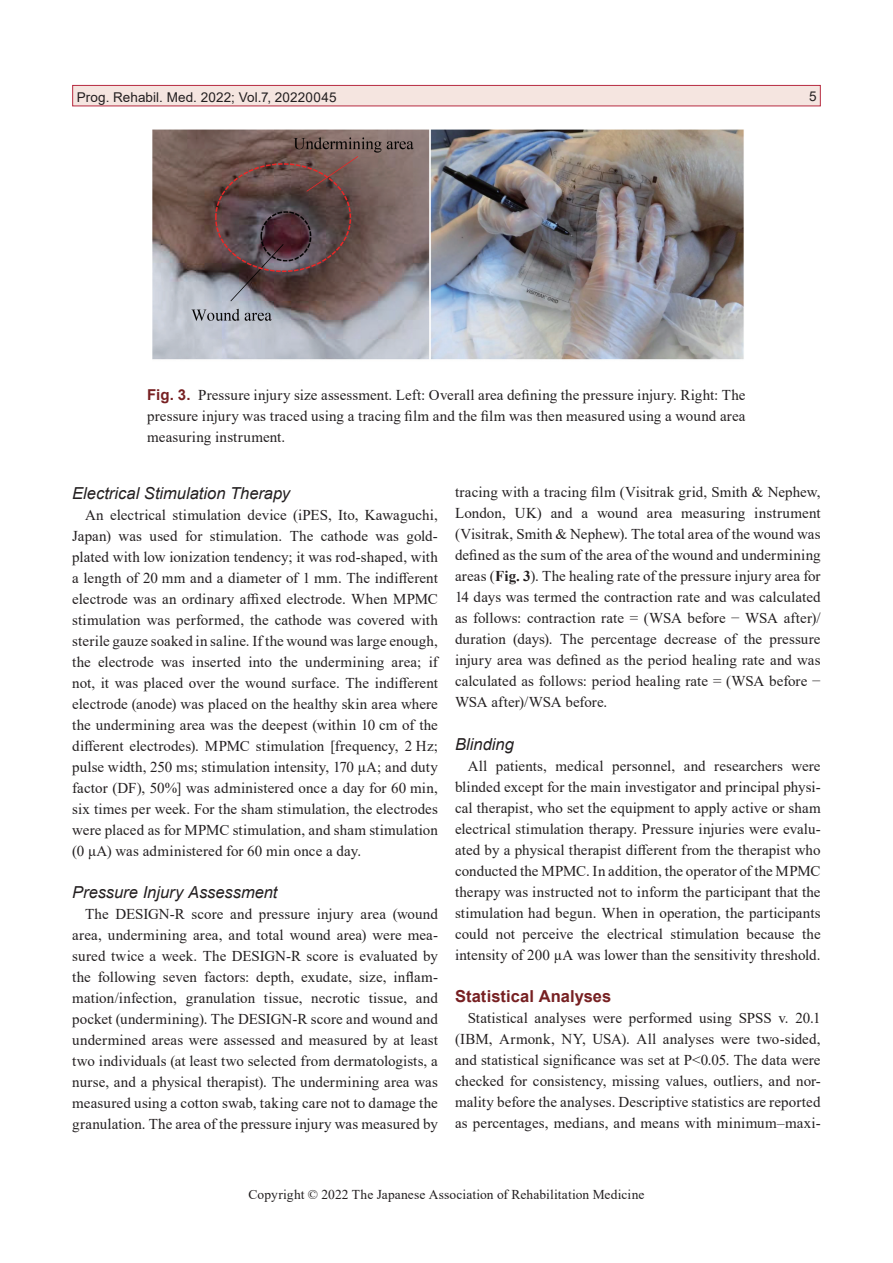
<style>
.page{position:relative;width:893px;height:1263px;background:#fff}
.page>*{position:absolute;margin:0;border:0;box-sizing:border-box;transform-origin:0 0}
.t1{font:italic 16.5px "Arial";color:#231f20}
.t2{font:700 16.5px "Arial";letter-spacing:.005em;color:#772022}
.t3{font:15px/21px "Times New Roman";letter-spacing:.01em;color:#231f20;text-align:justify}
.t4{font:13.5px "Times New Roman";letter-spacing:.005em;color:#231f20}
.t5{font:13.5px "Arial";letter-spacing:.01em;color:#231f20}
.s1{font-family:"Arial";font-weight:700;color:#772022}
.s2{font-weight:700}
</style>
<div class="page">
<div style="left:72px;top:85px;width:749px;height:21px;background:#f5e5e0;border:1px solid #b72b40"></div>
<img style="left:152px;top:129px;width:592px;height:231px">
<p class="t5" style="left:77px;top:88px;width:261px">Prog. Rehabil. Med. 2022; Vol.7, 20220045</p>
<p class="t5" style="left:809px;top:87px;width:9px">5</p>
<p class="t3" style="left:147px;top:384px;width:600px"><span class="s1">Fig. 3.</span> Pressure injury size assessment. Left: Overall area defining the pressure injury. Right: The pressure injury was traced using a tracing film and the film was then measured using a wound area measuring instrument.</p>
<p class="t1" style="left:72px;top:482px;width:219px">Electrical Stimulation Therapy</p>
<p class="t3" style="left:72px;top:504px;width:367px;text-indent:13px">An electrical stimulation device (iPES, Ito, Kawaguchi, Japan) was used for stimulation. The cathode was gold&shy;plated with low ionization tendency; it was rod-shaped, with a length of 20 mm and a diameter of 1 mm. The indifferent electrode was an ordinary affixed electrode. When MPMC stimulation was performed, the cathode was covered with sterile gauze soaked in saline. If the wound was large enough, the electrode was inserted into the undermining area; if not, it was placed over the wound surface. The indifferent electrode (anode) was placed on the healthy skin area where the undermining area was the deepest (within 10 cm of the different electrodes). MPMC stimulation [frequency, 2 Hz; pulse width, 250 ms; stimulation intensity, 170 μA; and duty factor (DF), 50%] was administered once a day for 60 min, six times per week. For the sham stimulation, the electrodes were placed as for MPMC stimulation, and sham stimulation (0 μA) was administered for 60 min once a day.</p>
<p class="t1" style="left:72px;top:882px;width:207px">Pressure Injury Assessment</p>
<p class="t3" style="left:72px;top:903px;width:367px;text-indent:13px">The DESIGN-R score and pressure injury area (wound area, undermining area, and total wound area) were mea&shy;sured twice a week. The DESIGN-R score is evaluated by the following seven factors: depth, exudate, size, inflam&shy;mation/infection, granulation tissue, necrotic tissue, and pocket (undermining). The DESIGN-R score and wound and undermined areas were assessed and measured by at least two individuals (at least two selected from dermatologists, a nurse, and a physical therapist). The undermining area was measured using a cotton swab, taking care not to damage the granulation. The area of the pressure injury was measured by</p>
<p class="t3" style="left:455px;top:481px;width:367px">tracing with a tracing film (Visitrak grid, Smith &amp; Nephew, London, UK) and a wound area measuring instrument (Visitrak, Smith &amp; Nephew). The total area of the wound was defined as the sum of the area of the wound and undermining areas (<span class="s2">Fig. 3</span>). The healing rate of the pressure injury area for 14 days was termed the contraction rate and was calculated as follows: contraction rate = (WSA before − WSA after)/ duration (days). The percentage decrease of the pressure injury area was defined as the period healing rate and was calculated as follows: period healing rate = (WSA before − WSA after)/WSA before.</p>
<p class="t1" style="left:455px;top:733px;width:60px">Blinding</p>
<p class="t3" style="left:455px;top:755px;width:367px;text-indent:13px">All patients, medical personnel, and researchers were blinded except for the main investigator and principal physi&shy;cal therapist, who set the equipment to apply active or sham electrical stimulation therapy. Pressure injuries were evalu&shy;ated by a physical therapist different from the therapist who conducted the MPMC. In addition, the operator of the MPMC therapy was instructed not to inform the participant that the stimulation had begun. When in operation, the participants could not perceive the electrical stimulation because the intensity of 200 µA was lower than the sensitivity threshold.</p>
<p class="t2" style="left:455px;top:985px;width:158px">Statistical Analyses</p>
<p class="t3" style="left:455px;top:1007px;width:367px;text-indent:13px">Statistical analyses were performed using SPSS v. 20.1 (IBM, Armonk, NY, USA). All analyses were two-sided, and statistical significance was set at P&lt;0.05. The data were checked for consistency, missing values, outliers, and nor&shy;mality before the analyses. Descriptive statistics are reported as percentages, medians, and means with minimum–maxi-</p>
<p class="t4" style="left:248px;top:1185px;width:397px">Copyright © 2022 The Japanese Association of Rehabilitation Medicine</p>
</div>
